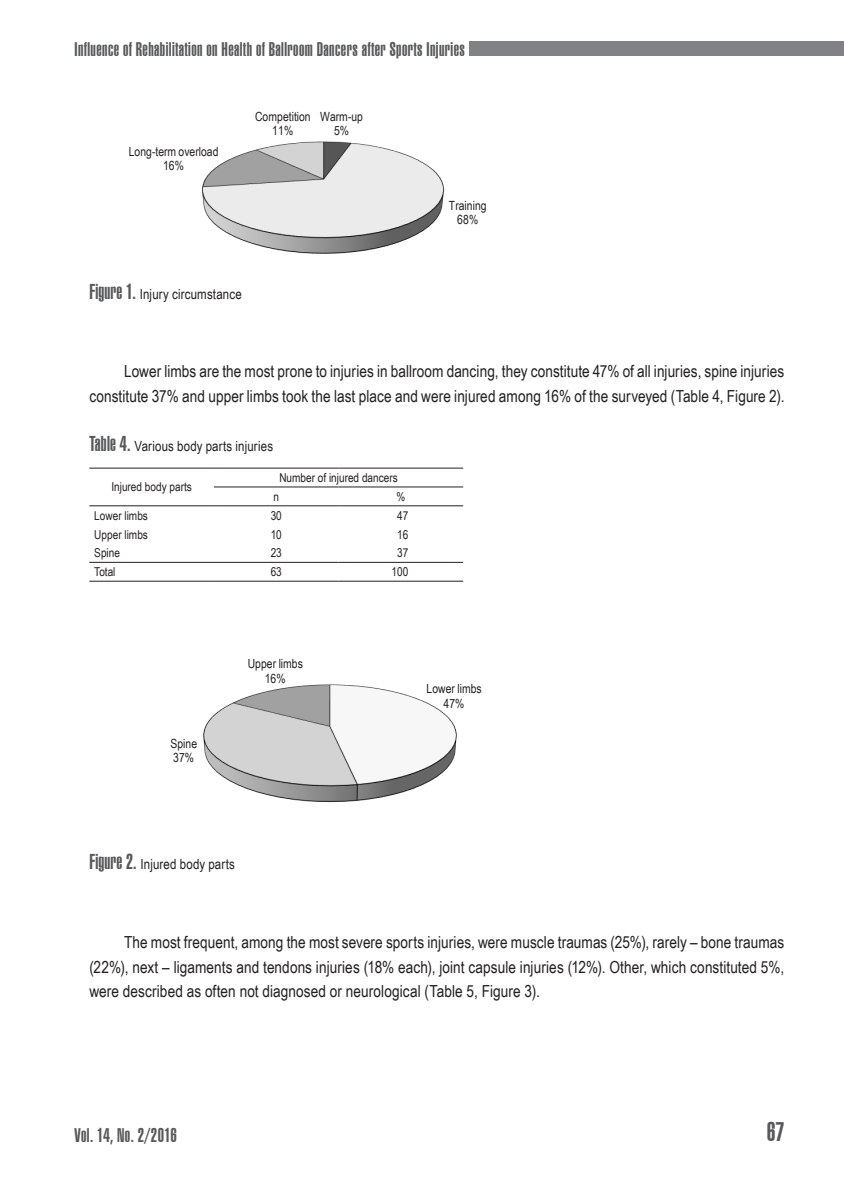
<style>
.page{position:relative;width:844px;height:1191px;background:#fff}
.page>*{position:absolute;margin:0;border:0;box-sizing:border-box;transform-origin:0 0}
.t1{font:900 extra-condensed 26.25px "Swiss 911 BT";color:#57585a}
.t2{font:900 extra-condensed 19.25px "Swiss 911 BT";letter-spacing:.025em;color:#57585a}
.t3{font:16.62px/24.5px "Arial Narrow";letter-spacing:.005em;color:#231f20;text-align:right}
.t4{font:14px "Arial Narrow";letter-spacing:.01em;color:#231f20}
.t5{font:12.6px/14.5px "Arial Narrow";letter-spacing:.005em;color:#231f20;text-align:center}
.t6{font:12.25px "Arial Narrow";color:#231f20}
.s1{font-family:"Swiss 911 BT";font-weight:900;font-stretch:extra-condensed;font-size:21px;color:#57585a}
</style>
<div class="page">
<div style="left:469px;top:41px;width:374px;height:15px;background:#808285"></div>
<img style="left:201px;top:141px;width:244px;height:113px">
<hr style="left:89px;top:468px;width:125px;height:1px;background:#231f20">
<hr style="left:214px;top:468px;width:124px;height:1px;background:#231f20">
<hr style="left:338px;top:468px;width:125px;height:1px;background:#231f20">
<hr style="left:214px;top:486px;width:124px;height:1px;background:#231f20">
<hr style="left:338px;top:486px;width:125px;height:1px;background:#231f20">
<hr style="left:89px;top:505px;width:125px;height:1px;background:#231f20">
<hr style="left:214px;top:505px;width:124px;height:1px;background:#231f20">
<hr style="left:338px;top:505px;width:125px;height:1px;background:#231f20">
<hr style="left:89px;top:562px;width:125px;height:1px;background:#231f20">
<hr style="left:214px;top:562px;width:124px;height:1px;background:#231f20">
<hr style="left:338px;top:562px;width:125px;height:1px;background:#231f20">
<hr style="left:89px;top:581px;width:125px;height:1px;background:#231f20">
<hr style="left:214px;top:581px;width:124px;height:1px;background:#231f20">
<hr style="left:338px;top:581px;width:125px;height:1px;background:#231f20">
<img style="left:203px;top:684px;width:254px;height:119px">
<p class="t2" style="left:74px;top:38px;width:392px">Influence of Rehabilitation on Health of Ballroom Dancers after Sports Injuries</p>
<p class="t5" style="left:129px;top:143px;width:91px">Long-term overload<br>16%</p>
<p class="t5" style="left:255px;top:108px;width:57px">Competition<br>11%</p>
<p class="t5" style="left:320px;top:108px;width:44px">Warm-up<br>5%</p>
<p class="t4" style="left:89px;top:283px;width:154px"><span class="s1">Figure 1.</span> Injury circumstance</p>
<p class="t5" style="left:449px;top:197px;width:39px">Training<br>68%</p>
<p class="t3" style="left:89px;top:359px;width:696px">Lower limbs are the most prone to injuries in ballroom dancing, they constitute 47% of all injuries, spine injuries constitute 37% and upper limbs took the last place and were injured among 16% of the surveyed (Table 4, Figure 2).</p>
<p class="t4" style="left:89px;top:436px;width:185px"><span class="s1">Table 4.</span> Various body parts injuries</p>
<p class="t6" style="left:111px;top:478px;width:82px">Injured body parts</p>
<p class="t6" style="left:279px;top:469px;width:120px">Number of injured dancers</p>
<p class="t6" style="left:273px;top:487px;width:7px">n</p>
<p class="t6" style="left:396px;top:487px;width:10px">%</p>
<p class="t6" style="left:94px;top:506px;width:55px">Lower limbs</p>
<p class="t6" style="left:270px;top:506px;width:13px">30</p>
<p class="t6" style="left:397px;top:506px;width:13px">47</p>
<p class="t6" style="left:94px;top:525px;width:55px">Upper limbs</p>
<p class="t6" style="left:270px;top:525px;width:13px">10</p>
<p class="t6" style="left:397px;top:525px;width:13px">16</p>
<p class="t6" style="left:94px;top:544px;width:27px">Spine</p>
<p class="t6" style="left:270px;top:544px;width:13px">23</p>
<p class="t6" style="left:397px;top:544px;width:13px">37</p>
<p class="t6" style="left:94px;top:563px;width:23px">Total</p>
<p class="t6" style="left:270px;top:563px;width:13px">63</p>
<p class="t6" style="left:391px;top:563px;width:18px">100</p>
<p class="t5" style="left:170px;top:735px;width:28px;text-align:left">Spine<br>37%</p>
<p class="t5" style="left:247px;top:656px;width:57px">Upper limbs<br>16%</p>
<p class="t5" style="left:426px;top:681px;width:57px">Lower limbs<br>47%</p>
<p class="t4" style="left:89px;top:854px;width:147px"><span class="s1">Figure 2.</span> Injured body parts</p>
<p class="t3" style="left:89px;top:929px;width:696px;text-align:justify;text-indent:35px">The most frequent, among the most severe sports injuries, were muscle traumas (25%), rarely – bone traumas (22%), next – ligaments and tendons injuries (18% each), joint capsule injuries (12%). Other, which constituted 5%, were described as often not diagnosed or neurological (Table 5, Figure 3).</p>
<p class="t2" style="left:74px;top:1124px;width:104px">Vol. 14, No. 2/2016</p>
<h1 class="t1" style="left:766px;top:1117px;width:19px">67</h1>
</div>
